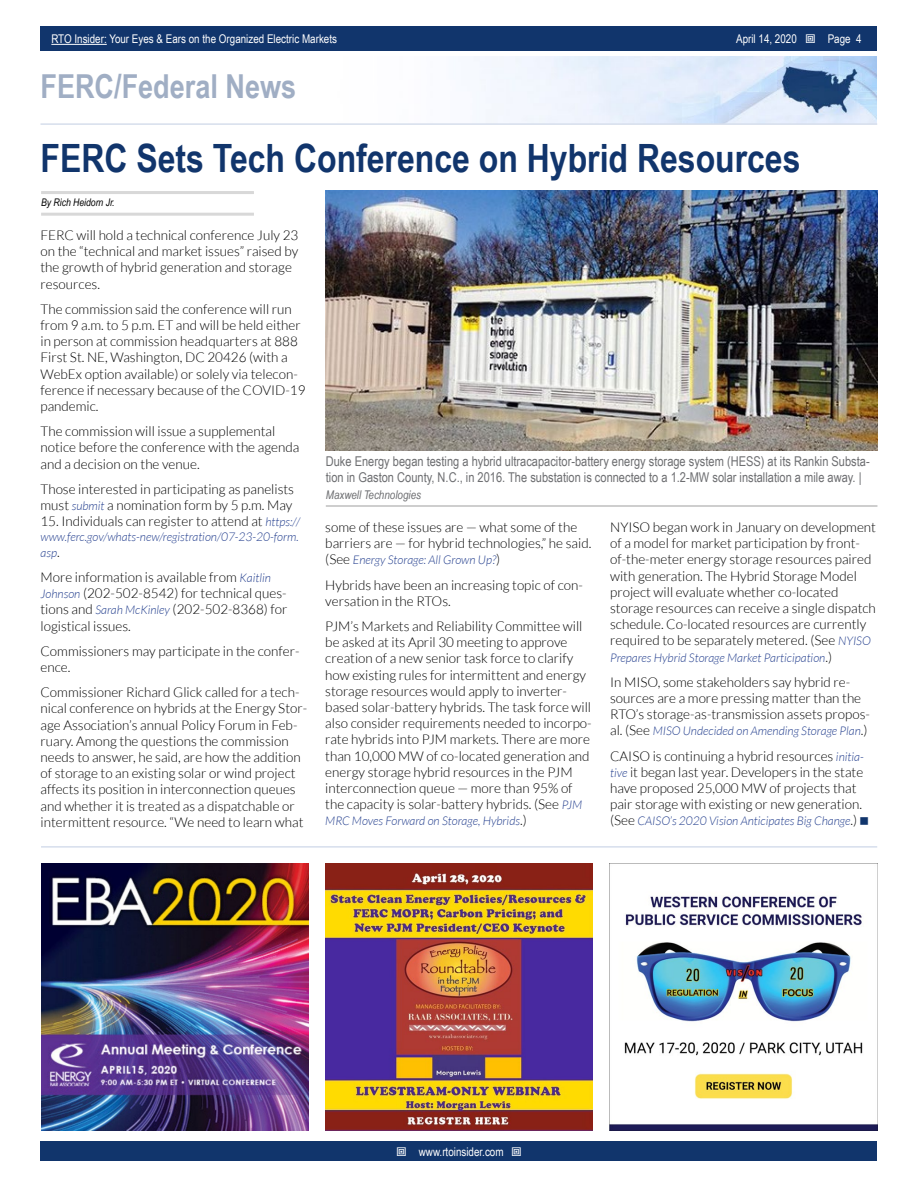
<style>
.page{position:relative;width:918px;height:1188px;background:#fff}
.page>*{position:absolute;margin:0;border:0;box-sizing:border-box;transform-origin:0 0}
.t1{font:700 39px "Arial Narrow";color:#11356c}
.t2{font:700 33px "Arial Narrow";color:#a0aec4}
.t3{font:300 13.5px/16.2px "Lato";color:#000}
.t4{font:13.5px/16.2px "Arial Narrow";color:#6d6e71}
.t5{font:italic 300 12px/16.2px "Lato";color:#25408f}
.t6{font:12px "Arial Narrow";color:#fff}
.t7{font:italic 12px "Arial Narrow";color:#6d6e71}
.t8{font:italic 10.5px "Arial Narrow";color:#000}
.s1{font-style:italic;font-size:12px;color:#25408f}
.s2{font-style:normal;font-size:13.5px;color:#000}
</style>
<div class="page">
<div style="left:41px;top:1142px;width:836px;height:19px;background:#11356c"></div>
<div style="left:41px;top:27px;width:836px;height:24px;background:#11356c"></div>
<hr style="left:51px;top:44px;width:56px;height:1px;background:#fff">
<img style="left:474px;top:56px;width:403px;height:67px">
<hr style="left:40px;top:123px;width:837px;height:2px;background:#d6deec">
<hr style="left:41px;top:191px;width:213px;height:3px;background:#d8d8d8">
<hr style="left:41px;top:213px;width:213px;height:3px;background:#d8d8d8">
<hr style="left:326px;top:505px;width:551px;height:2px;background:#bfbfbf">
<img style="left:325px;top:190px;width:552px;height:260px">
<hr style="left:41px;top:846px;width:836px;height:2px;background:#d6deec">
<img style="left:610px;top:863px;width:267px;height:268px">
<img style="left:325px;top:863px;width:268px;height:268px">
<img style="left:41px;top:863px;width:267px;height:268px">
<p class="t6" style="left:51px;top:30px;width:287px">RTO Insider: Your Eyes &amp; Ears on the Organized Electric Markets</p>
<p class="t6" style="left:736px;top:30px;width:62px">April 14, 2020</p>
<p class="t6" style="left:828px;top:30px;width:35px">Page 4</p>
<h2 class="t2" style="left:40px;top:61px;width:257px">FERC/Federal News</h2>
<h1 class="t1" style="left:40px;top:129px;width:762px">FERC Sets Tech Conference on Hybrid Resources</h1>
<p class="t8" style="left:41px;top:195px;width:75px">By Rich Heidorn Jr.</p>
<p class="t3" style="left:40px;top:227px;width:259px">FERC will hold a technical conference July 23 on the “technical and market issues” raised by the growth of hybrid generation and storage resources.</p>
<p class="t3" style="left:40px;top:301px;width:267px">The commission said the conference will run from 9 a.m. to 5 p.m. ET and will be held either in person at commission headquarters at 888<br>First St. NE, Washington, DC 20426 (with a WebEx option available) or solely via telecon&shy;ference if necessary because of the COVID-19 pandemic.</p>
<p class="t3" style="left:40px;top:423px;width:260px">The commission will issue a supplemental notice before the conference with the agenda and a decision on the venue.</p>
<p class="t3" style="left:40px;top:481px;width:255px">Those interested in participating as panelists must <span class="s1">submit</span> a nomination form by 5 p.m. May</p>
<p class="t3" style="left:41px;top:513px;width:261px">15. Individuals can register to attend at <span class="s1">https://</span></p>
<p class="t5" style="left:40px;top:529px;width:260px">www.ferc.gov/whats-new/registration/07-23-20-form. asp<span class="s2">.</span></p>
<p class="t3" style="left:40px;top:569px;width:249px">More information is available from <span class="s1">Kaitlin Johnson</span> (202-502-8542) for technical ques&shy;tions and <span class="s1">Sarah McKinley</span> (202-502-8368) for logistical issues.</p>
<p class="t3" style="left:41px;top:643px;width:261px">Commissioners may participate in the confer&shy;ence.</p>
<p class="t3" style="left:41px;top:684px;width:268px">Commissioner Richard Glick called for a tech&shy;nical conference on hybrids at the Energy Stor&shy;age Association’s annual Policy Forum in Feb&shy;ruary. Among the questions the commission needs to answer, he said, are how the addition of storage to an existing solar or wind project affects its position in interconnection queues and whether it is treated as a dispatchable or intermittent resource. “We need to learn what</p>
<p class="t4" style="left:326px;top:453px;width:545px">Duke Energy began testing a hybrid ultracapacitor-battery energy storage system (HESS) at its Rankin Substa&shy;tion in Gaston County, N.C., in 2016. The substation is connected to a 1.2-MW solar installation a mile away. |</p>
<p class="t7" style="left:326px;top:486px;width:97px">Maxwell Technologies</p>
<p class="t3" style="left:325px;top:519px;width:268px">some of these issues are — what some of the barriers are — for hybrid technologies,” he said.</p>
<p class="t5" style="left:325px;top:553px;width:176px"><span class="s2">(See</span> Energy Storage: All Grown Up?<span class="s2">)</span></p>
<p class="t3" style="left:325px;top:577px;width:259px">Hybrids have been an increasing topic of con&shy;versation in the RTOs.</p>
<p class="t3" style="left:325px;top:618px;width:268px">PJM’s Markets and Reliability Committee will be asked at its April 30 meeting to approve creation of a new senior task force to clarify how existing rules for intermittent and energy storage resources would apply to inverter&shy;based solar-battery hybrids. The task force will also consider requirements needed to incorpo&shy;rate hybrids into PJM markets. There are more than 10,000 MW of co-located generation and energy storage hybrid resources in the PJM interconnection queue — more than 95% of the capacity is solar-battery hybrids. (See <span class="s1">PJM</span></p>
<p class="t5" style="left:325px;top:814px;width:203px">MRC Moves Forward on Storage, Hybrids<span class="s2">.)</span></p>
<p class="t3" style="left:610px;top:519px;width:267px">NYISO began work in January on development of a model for market participation by front&shy;of-the-meter energy storage resources paired with generation. The Hybrid Storage Model project will evaluate whether co-located storage resources can receive a single dispatch schedule. Co-located resources are currently required to be separately metered. (See <span class="s1">NYISO</span></p>
<p class="t5" style="left:610px;top:650px;width:224px">Prepares Hybrid Storage Market Participation<span class="s2">.)</span></p>
<p class="t3" style="left:610px;top:674px;width:261px">In MISO, some stakeholders say hybrid re&shy;sources are a more pressing matter than the<br>RTO’s storage-as-transmission assets propos-</p>
<p class="t5" style="left:610px;top:724px;width:259px"><span class="s2">al. (See</span> MISO Undecided on Amending Storage Plan<span class="s2">.)</span></p>
<p class="t3" style="left:610px;top:748px;width:255px">CAISO is continuing a hybrid resources <span class="s1">initia&shy;tive</span> it began last year. Developers in the state have proposed 25,000 MW of projects that pair storage with existing or new generation.</p>
<p class="t5" style="left:610px;top:814px;width:249px"><span class="s2">(See</span> CAISO’s 2020 Vision Anticipates Big Change<span class="s2">.)</span></p>
<p class="t6" style="left:419px;top:1143px;width:86px">www.rtoinsider.com</p>
</div>
